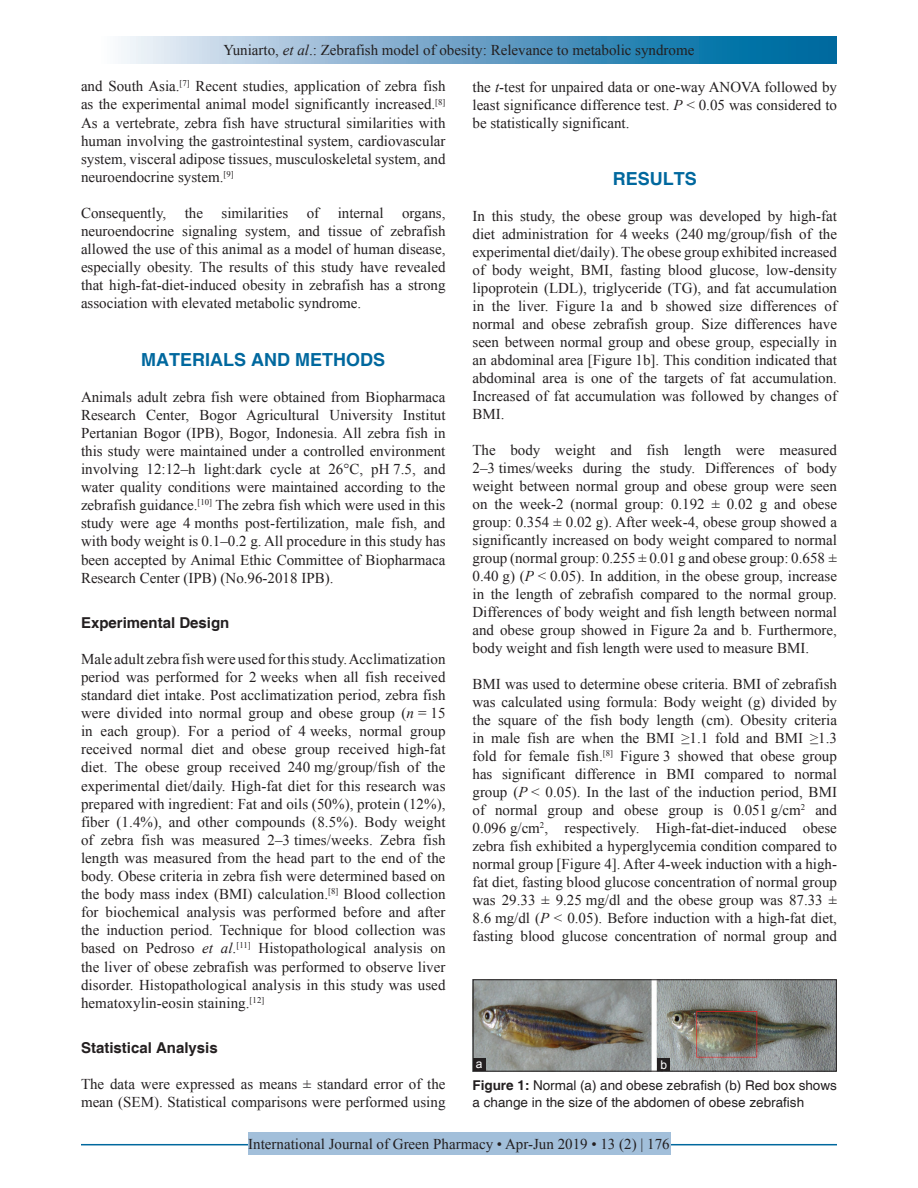
<style>
.page{position:relative;width:918px;height:1188px;background:#fff}
.page>*{position:absolute;margin:0;border:0;box-sizing:border-box;transform-origin:0 0}
.t1{font:700 18px "Helvetica";color:#00689e}
.TX{font:15px/18.1px "Times New Roman";color:#231f20;text-align:justify}
.RF{font:15px "Times New Roman";color:#231f20}
.t2{font:700 15px "Helvetica";color:#231f20}
.FGC{font:13.5px/16.5px "Helvetica";color:#231f20}
.LABEL{font:12px "Arial";color:#fff}
.s1{font-style:italic}
.s2{font-weight:700}
</style>
<div class="page">
<div style="left:81px;top:37px;width:756px;height:27px;background:linear-gradient(to right,#fcf4fb,#005d99)"></div>
<hr style="left:81px;top:1144px;width:756px;height:1px;background:#00689e">
<div style="left:248px;top:1133px;width:422px;height:22px;background:#a2bfda"></div>
<img style="left:475px;top:982px;width:360px;height:87px">
<div style="left:657px;top:1059px;width:13px;height:12px;background:#231f20"></div>
<div style="left:473px;top:1059px;width:13px;height:12px;background:#231f20"></div>
<p class="TX" style="left:224px;top:41px;width:472px">Yuniarto, <span class="s1">et al</span>.: Zebrafish model of obesity: Relevance to metabolic syndrome</p>
<p class="TX" style="left:81px;top:77px;width:366px">and South Asia.<sup>[7]</sup> Recent studies, application of zebra fish as the experimental animal model significantly increased.<sup>[8] </sup>As a vertebrate, zebra fish have structural similarities with human involving the gastrointestinal system, cardiovascular system, visceral adipose tissues, musculoskeletal system, and neuroendocrine system.<sup>[9]</sup></p>
<p class="TX" style="left:81px;top:203px;width:366px">Consequently, the similarities of internal organs, neuroendocrine signaling system, and tissue of zebrafish allowed the use of this animal as a model of human disease, especially obesity. The results of this study have revealed that high-fat-diet-induced obesity in zebrafish has a strong association with elevated metabolic syndrome.</p>
<h1 class="t1" style="left:141px;top:348px;width:245px">MATERIALS AND METHODS</h1>
<p class="TX" style="left:81px;top:387px;width:366px">Animals adult zebra fish were obtained from Biopharmaca Research Center, Bogor Agricultural University Institut Pertanian Bogor (IPB), Bogor, Indonesia. All zebra fish in this study were maintained under a controlled environment involving 12:12–h light:dark cycle at 26°C, pH 7.5, and water quality conditions were maintained according to the zebrafish guidance.<sup>[10]</sup> The zebra fish which were used in this study were age 4 months post-fertilization, male fish, and with body weight is 0.1–0.2 g. All procedure in this study has been accepted by Animal Ethic Committee of Biopharmaca Research Center (IPB) (No.96-2018 IPB).</p>
<h2 class="t2" style="left:81px;top:613px;width:150px">Experimental Design</h2>
<p class="TX" style="left:81px;top:649px;width:366px">Male adult zebra fish were used for this study. Acclimatization period was performed for 2 weeks when all fish received standard diet intake. Post acclimatization period, zebra fish were divided into normal group and obese group (<span class="s1">n</span> = 15 in each group). For a period of 4 weeks, normal group received normal diet and obese group received high-fat diet. The obese group received 240 mg/group/fish of the experimental diet/daily. High-fat diet for this research was prepared with ingredient: Fat and oils (50%), protein (12%), fiber (1.4%), and other compounds (8.5%). Body weight of zebra fish was measured 2–3 times/weeks. Zebra fish length was measured from the head part to the end of the body. Obese criteria in zebra fish were determined based on the body mass index (BMI) calculation.<sup>[8]</sup> Blood collection for biochemical analysis was performed before and after the induction period. Technique for blood collection was based on Pedroso <span class="s1">et al</span>.<sup>[11]</sup> Histopathological analysis on the liver of obese zebrafish was performed to observe liver disorder. Histopathological analysis in this study was used hematoxylin-eosin staining.<sup>[12]</sup></p>
<h2 class="t2" style="left:81px;top:1038px;width:138px">Statistical Analysis</h2>
<p class="TX" style="left:81px;top:1074px;width:366px">The data were expressed as means ± standard error of the mean (SEM). Statistical comparisons were performed using</p>
<p class="TX" style="left:472px;top:78px;width:366px">the <span class="s1">t</span>-test for unpaired data or one-way ANOVA followed by least significance difference test. <span class="s1">P</span> &lt; 0.05 was considered to be statistically significant.</p>
<h1 class="t1" style="left:613px;top:168px;width:86px">RESULTS</h1>
<p class="TX" style="left:472px;top:207px;width:366px">In this study, the obese group was developed by high-fat diet administration for 4 weeks (240 mg/group/fish of the experimental diet/daily). The obese group exhibited increased of body weight, BMI, fasting blood glucose, low-density lipoprotein (LDL), triglyceride (TG), and fat accumulation in the liver. Figure 1a and b showed size differences of normal and obese zebrafish group. Size differences have seen between normal group and obese group, especially in an abdominal area [Figure 1b]. This condition indicated that abdominal area is one of the targets of fat accumulation.<br>Increased of fat accumulation was followed by changes of BMI.</p>
<p class="TX" style="left:472px;top:441px;width:366px">The body weight and fish length were measured 2–3 times/weeks during the study. Differences of body weight between normal group and obese group were seen on the week-2 (normal group: 0.192 ± 0.02 g and obese group: 0.354 ± 0.02 g). After week-4, obese group showed a significantly increased on body weight compared to normal group (normal group: 0.255 ± 0.01 g and obese group: 0.658 ± 0.40 g) (<span class="s1">P</span> &lt; 0.05). In addition, in the obese group, increase in the length of zebrafish compared to the normal group.<br>Differences of body weight and fish length between normal and obese group showed in Figure 2a and b. Furthermore, body weight and fish length were used to measure BMI.</p>
<p class="TX" style="left:472px;top:675px;width:366px">BMI was used to determine obese criteria. BMI of zebrafish was calculated using formula: Body weight (g) divided by the square of the fish body length (cm). Obesity criteria in male fish are when the BMI ≥1.1 fold and BMI ≥1.3 fold for female fish.<sup>[8]</sup> Figure 3 showed that obese group has significant difference in BMI compared to normal group (<span class="s1">P</span> &lt; 0.05). In the last of the induction period, BMI of normal group and obese group is 0.051 g/cm<sup>2</sup> and 0.096 g/cm<sup>2</sup>, respectively. High-fat-diet-induced obese zebra fish exhibited a hyperglycemia condition compared to normal group [Figure 4]. After 4-week induction with a high&shy;fat diet, fasting blood glucose concentration of normal group was 29.33 ± 9.25 mg/dl and the obese group was 87.33 ± 8.6 mg/dl (<span class="s1">P</span> &lt; 0.05). Before induction with a high-fat diet, fasting blood glucose concentration of normal group and</p>
<p class="LABEL" style="left:476px;top:1056px;width:8px">a</p>
<p class="LABEL" style="left:660px;top:1057px;width:8px">b</p>
<p class="FGC" style="left:472px;top:1078px;width:366px"><span class="s2">Figure 1:</span> Normal (a) and obese zebrafish (b) Red box shows a change in the size of the abdomen of obese zebrafish</p>
<p class="RF" style="left:248px;top:1134px;width:423px">International Journal of Green Pharmacy • Apr-Jun 2019 • 13 (2) | 176</p>
</div>
